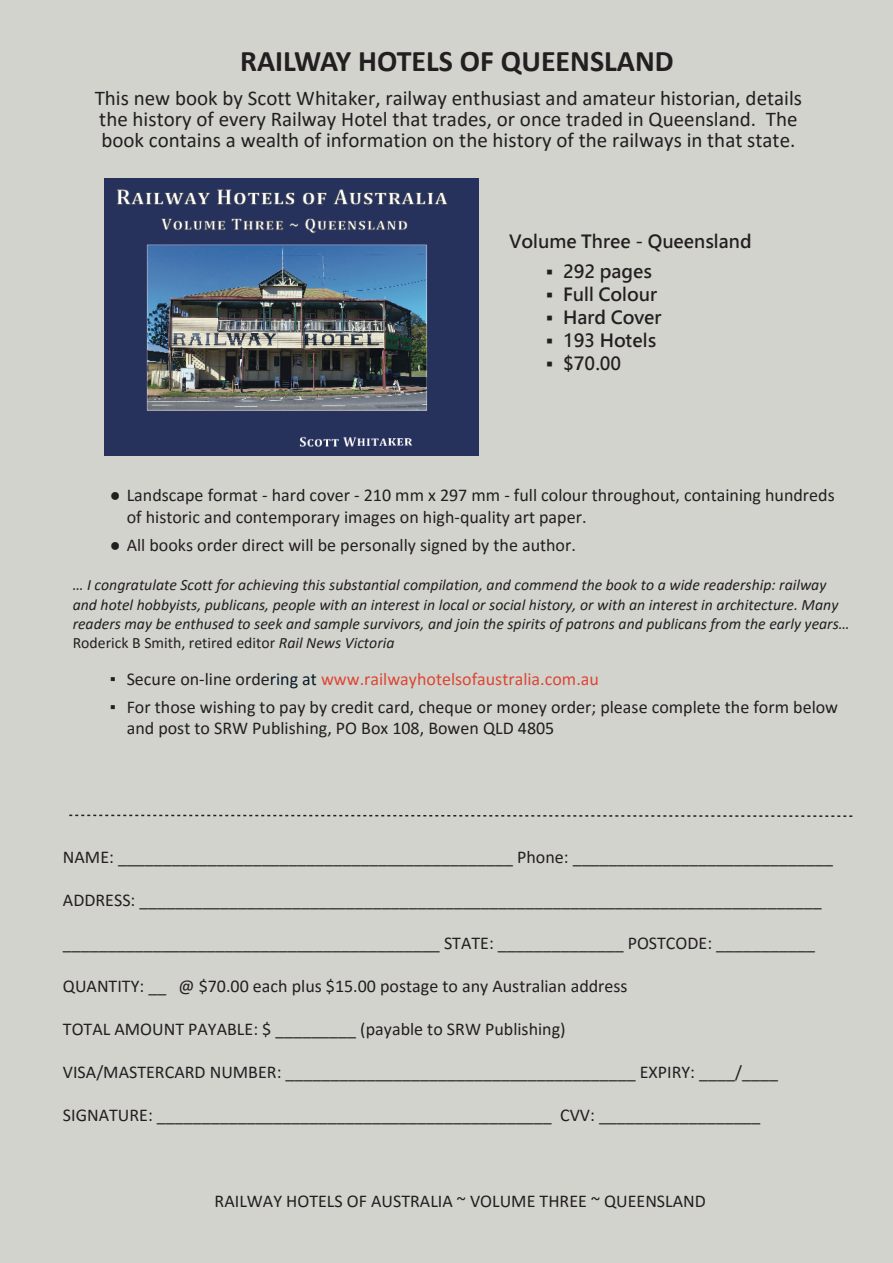
<style>
.page{position:relative;width:893px;height:1263px;background:#d3d3ce}
.page>*{position:absolute;margin:0;border:0;box-sizing:border-box;transform-origin:0 0}
.t1{font:700 30px "Calibri";color:#231f20}
.t2{font:21px/21px "Calibri";color:#231f20}
.t3{font:18px/22px "Calibri";color:#231f20}
.t4{font:18px "Microsoft Jheng Hei UI Bold";color:#231f20}
.t5{font:18px "Calibri";color:#dc4634}
.t6{font:italic 15.75px/19.2px "Calibri";color:#231f20}
.s1{font-family:"Times New Roman";font-weight:700}
.s2{font-family:"Times New Roman"}
.s3{font-style:normal}
.s4{font-family:"Times New Roman";color:#231f20}
.s5{color:#231f20}
.s6{color:#081a27}
</style>
<div class="page">
<svg style="left:69px;top:814px;width:784px;height:3px"></svg>
<img style="left:104px;top:178px;width:374px;height:278px">
<h1 class="t1" style="left:240px;top:49px;width:435px">RAILWAY HOTELS OF QUEENSLAND</h1>
<p class="t2" style="left:95px;top:90px;width:709px">This new book by Scott Whitaker, railway enthusiast and amateur historian, details the history of every Railway Hotel that trades, or once traded in Queensland. The book contains a wealth of information on the history of the railways in that state.</p>
<p class="t4" style="left:509px;top:232px;width:244px">Volume Three - Queensland</p>
<p class="t4" style="left:546px;top:262px;width:107px"><span class="s1">▪</span> 292 pages</p>
<p class="t4" style="left:546px;top:285px;width:112px"><span class="s1">▪</span> Full Colour</p>
<p class="t4" style="left:546px;top:308px;width:117px"><span class="s1">▪</span> Hard Cover</p>
<p class="t4" style="left:546px;top:331px;width:111px"><span class="s1">▪</span> 193 Hotels</p>
<p class="t4" style="left:546px;top:354px;width:76px"><span class="s1">▪</span> $70.00</p>
<p class="t3" style="left:127px;top:486px;width:709px;text-indent:-17px"><span class="s2">●</span> Landscape format - hard cover - 210 mm x 297 mm - full colour throughout, containing hundreds of historic and contemporary images on high-quality art paper.</p>
<p class="t3" style="left:110px;top:536px;width:468px"><span class="s2">●</span> All books order direct will be personally signed by the author.</p>
<p class="t6" style="left:73px;top:577px;width:778px">… I congratulate Scott for achieving this substantial compilation, and commend the book to a wide readership: railway and hotel hobbyists, publicans, people with an interest in local or social history, or with an interest in architecture. Many readers may be enthused to seek and sample survivors, and join the spirits of patrons and publicans from the early years… <span class="s3">Roderick B Smith, retired editor</span> Rail News Victoria</p>
<p class="t5" style="left:110px;top:671px;width:491px"><span class="s4">▪</span> <span class="s5">Secure on-line orde</span><span class="s6">ring at</span> www.railwayhotelsofaustralia.com.au</p>
<p class="t3" style="left:127px;top:697px;width:713px;text-indent:-17px"><span class="s2">▪</span> For those wishing to pay by credit card, cheque or money order; please complete the form below and post to SRW Publishing, PO Box 108, Bowen QLD 4805</p>
<p class="t3" style="left:63px;top:847px;width:772px">NAME: ____________________________________________ Phone: _____________________________</p>
<p class="t3" style="left:63px;top:890px;width:760px">ADDRESS: ____________________________________________________________________________</p>
<p class="t3" style="left:63px;top:933px;width:753px">__________________________________________ STATE: ______________ POSTCODE: ___________</p>
<p class="t3" style="left:63px;top:976px;width:566px">QUANTITY: __ @ $70.00 each plus $15.00 postage to any Australian address</p>
<p class="t3" style="left:63px;top:1019px;width:504px">TOTAL AMOUNT PAYABLE: $ _________ (payable to SRW Publishing)</p>
<p class="t3" style="left:63px;top:1062px;width:716px">VISA/MASTERCARD NUMBER: _______________________________________ EXPIRY: ____/____</p>
<p class="t3" style="left:63px;top:1105px;width:699px">SIGNATURE: ____________________________________________ CVV: __________________</p>
<p class="t3" style="left:215px;top:1191px;width:493px">RAILWAY HOTELS OF AUSTRALIA ~ VOLUME THREE ~ QUEENSLAND</p>
</div>
